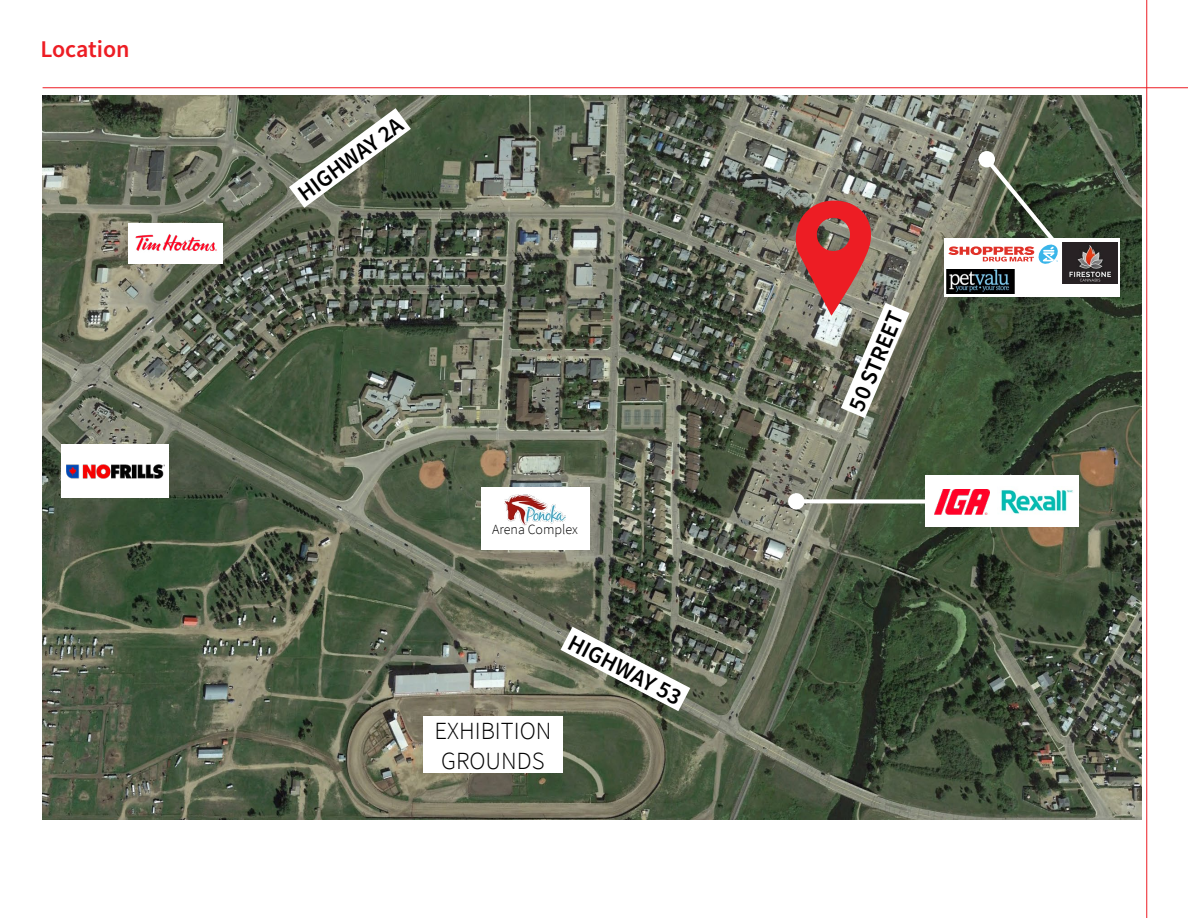
<style>
.page{position:relative;width:1188px;height:918px;background:#fff}
.page>*{position:absolute;margin:0;border:0;box-sizing:border-box;transform-origin:0 0}
.t1{font:300 24.6px/29.5px "Source Sans Pro";color:#000}
.t2{font:24px "Source Sans Variable";letter-spacing:-.005em;color:#ed1d24}
.t3{font:600 23.4px "Source Sans Pro";color:#000}
.t4{font:600 23.25px "Source Sans Pro";color:#000}
.t5{font:300 14.1px "Source Sans Pro";color:#000}
</style>
<div class="page">
<img style="left:43px;top:95px;width:1099px;height:725px">
<svg style="left:561px;top:627px;width:129px;height:84px"></svg>
<svg style="left:289px;top:108px;width:122px;height:100px"></svg>
<div style="left:129px;top:223px;width:94px;height:41px;background:#fff"></div>
<img style="left:135px;top:234px;width:82px;height:17px">
<div style="left:61px;top:444px;width:108px;height:54px;background:#fff"></div>
<img style="left:67px;top:465px;width:97px;height:13px">
<div style="left:481px;top:488px;width:108px;height:62px;background:#fff"></div>
<img style="left:505px;top:494px;width:61px;height:31px">
<svg style="left:979px;top:151px;width:16px;height:16px"></svg>
<div style="left:423px;top:716px;width:140px;height:57px;background:#fff"></div>
<div style="left:796px;top:499px;width:197px;height:5px;background:#fff"></div>
<svg style="left:787px;top:493px;width:18px;height:17px"></svg>
<div style="left:926px;top:476px;width:153px;height:51px;background:#fff"></div>
<img style="left:934px;top:489px;width:56px;height:26px">
<img style="left:1001px;top:490px;width:72px;height:24px">
<div style="left:945px;top:239px;width:175px;height:58px;background:#fff"></div>
<img style="left:947px;top:270px;width:67px;height:24px">
<img style="left:1063px;top:242px;width:55px;height:42px">
<svg style="left:948px;top:153px;width:114px;height:111px"></svg>
<hr style="left:43px;top:87px;width:1145px;height:1px;background:#ed1d24">
<hr style="left:1146px;top:0;width:1px;height:918px;background:#ed1d24">
<svg style="left:790px;top:201px;width:120px;height:217px;background:#9b776e"></svg>
<p class="t2" style="left:40px;top:35px;width:91px">Location</p>
<p class="t4" style="left:291px;top:183px;width:126px;rotate:-36deg">HIGHWAY 2A</p>
<p class="t5" style="left:492px;top:521px;width:87px">Arena Complex</p>
<p class="t1" style="left:434px;top:716px;width:119px">EXHIBITION<br>GROUNDS</p>
<p class="t3" style="left:577px;top:627px;width:126px;rotate:28deg">HIGHWAY 53</p>
<p class="t3" style="left:841px;top:404px;width:107px;rotate:-67deg">50 STREET</p>
</div>
